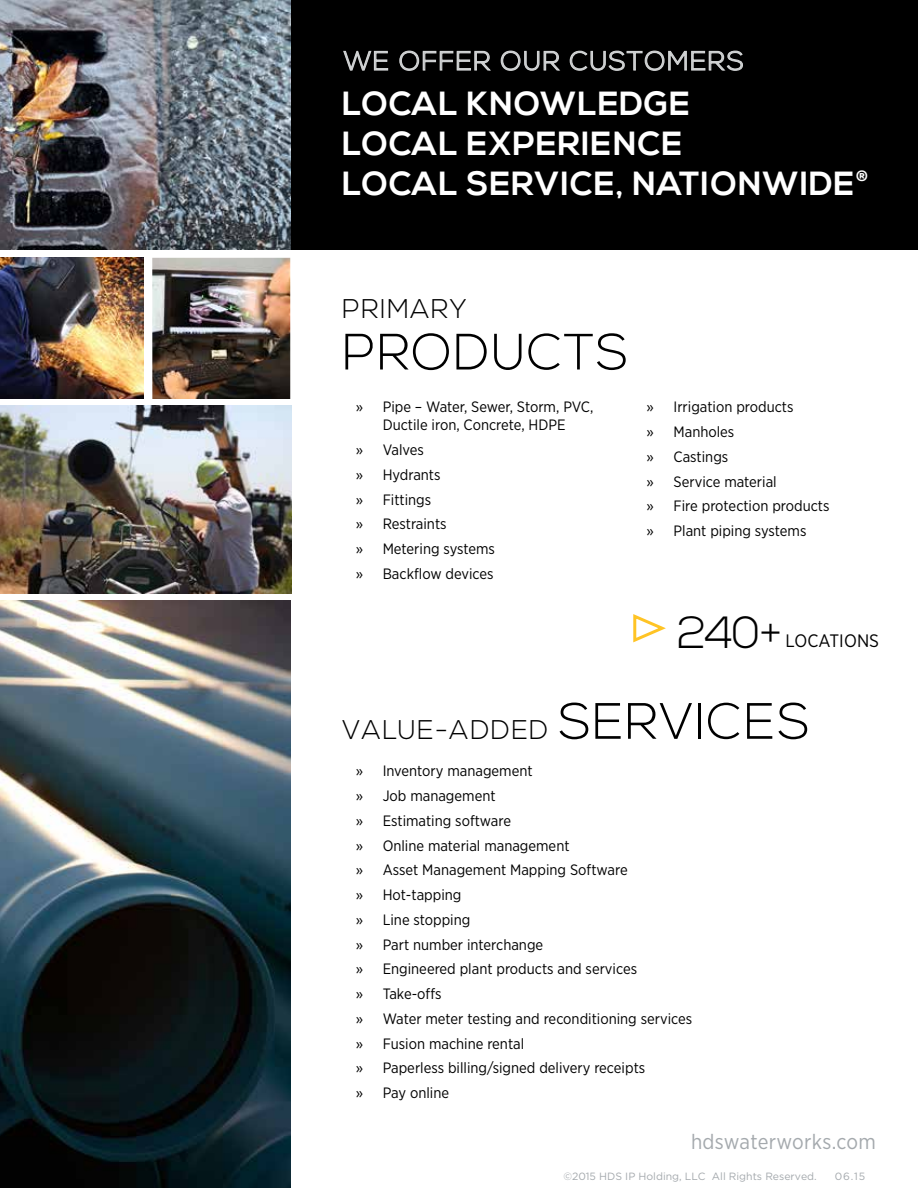
<style>
.page{position:relative;width:918px;height:1188px;background:#fff}
.page>*{position:absolute;margin:0;border:0;box-sizing:border-box;transform-origin:0 0}
.t1{font:300 51px "Nexa";letter-spacing:.025em;color:#000}
.t2{font:300 45px "Nexa";color:#000}
.t3{font:700 33.45px/40px "Nexa";letter-spacing:.025em;color:#fff}
.t4{font:300 27px "Nexa";letter-spacing:.05em;color:#000}
.t5{font:300 26.55px "Nexa";letter-spacing:.05em;color:#d1d3d4}
.t6{font:21px "Gotham Narrow";color:#a4a9ad}
.t7{font:18px "Gotham Narrow";letter-spacing:.005em;color:#000}
.t8{font:15px/24.8px "Gotham Narrow";color:#000}
.t9{font:700 14.85px "Nexa";color:#fff}
.t10{font:10.5px "Gotham";color:#a4a9ad}
.s1{font-size:27px}
</style>
<div class="page">
<div style="left:0;top:0;width:918px;height:250px;background:#000"></div>
<img style="left:0;top:0;width:290px;height:250px">
<img style="left:0;top:601px;width:290px;height:587px">
<img style="left:0;top:406px;width:291px;height:188px">
<img style="left:152px;top:258px;width:138px;height:141px">
<img style="left:0;top:258px;width:143px;height:140px">
<svg style="left:343px;top:50px;width:46px;height:21px"></svg>
<svg style="left:399px;top:50px;width:92px;height:21px"></svg>
<svg style="left:500px;top:50px;width:60px;height:21px"></svg>
<svg style="left:569px;top:50px;width:174px;height:21px"></svg>
<svg style="left:633px;top:614px;width:33px;height:29px"></svg>
<h3 class="t5" style="left:344px;top:46px;width:402px">WE OFFER OUR CUSTOMERS</h3>
<h3 class="t3" style="left:342px;top:85px;width:514px">LOCAL KNOWLEDGE<br>LOCAL EXPERIENCE<br>LOCAL SERVICE, NATIONWIDE</h3>
<p class="t9" style="left:855px;top:167px;width:15px">®</p>
<h3 class="t4" style="left:342px;top:294px;width:126px">PRIMARY</h3>
<h1 class="t1" style="left:342px;top:323px;width:288px">PRODUCTS</h1>
<p class="t8" style="left:356px;top:398px;width:239px;line-height:18px;text-align:center">» Pipe – Water, Sewer, Storm, PVC,<br>Ductile iron, Concrete, H DPE</p>
<p class="t8" style="left:356px;top:437px;width:141px">» Valves<br>» Hydrants<br>» Fittings<br>» Restraints<br>» Metering systems » Backflow devices</p>
<p class="t8" style="left:647px;top:394px;width:185px">» I rrigation products<br>» Manholes<br>» Castings<br>» Service material<br>» Fire protection products » Plant piping systems</p>
<h2 class="t2" style="left:677px;top:607px;width:106px">240+</h2>
<p class="t7" style="left:786px;top:630px;width:93px">locations</p>
<h1 class="t1" style="left:511px;top:692px;width:296px"><span class="s1">ED</span> SERVICES</h1>
<p class="t8" style="left:356px;top:758px;width:338px">» I nventory management<br>» Job management<br>» Estimating software<br>» Online material management<br>» Asset Management Mapping Software<br>» Hot-tapping<br>» Line stopping<br>» Part number interchange<br>» Engineered plant products and services<br>» Take-offs<br>» Water meter testing and reconditioning services » Fusion machine rental<br>» Paperless billing/signed delivery receipts<br>» Pay online</p>
<h3 class="t4" style="left:342px;top:714px;width:129px">VALUE-ADD</h3>
<h3 class="t6" style="left:691px;top:1129px;width:186px">hdswaterworks.com</h3>
<p class="t10" style="left:563px;top:1171px;width:255px">©2015 HDS IP Holding, LLC All Rights Reserved.</p>
<p class="t10" style="left:835px;top:1171px;width:32px">06.15</p>
</div>
